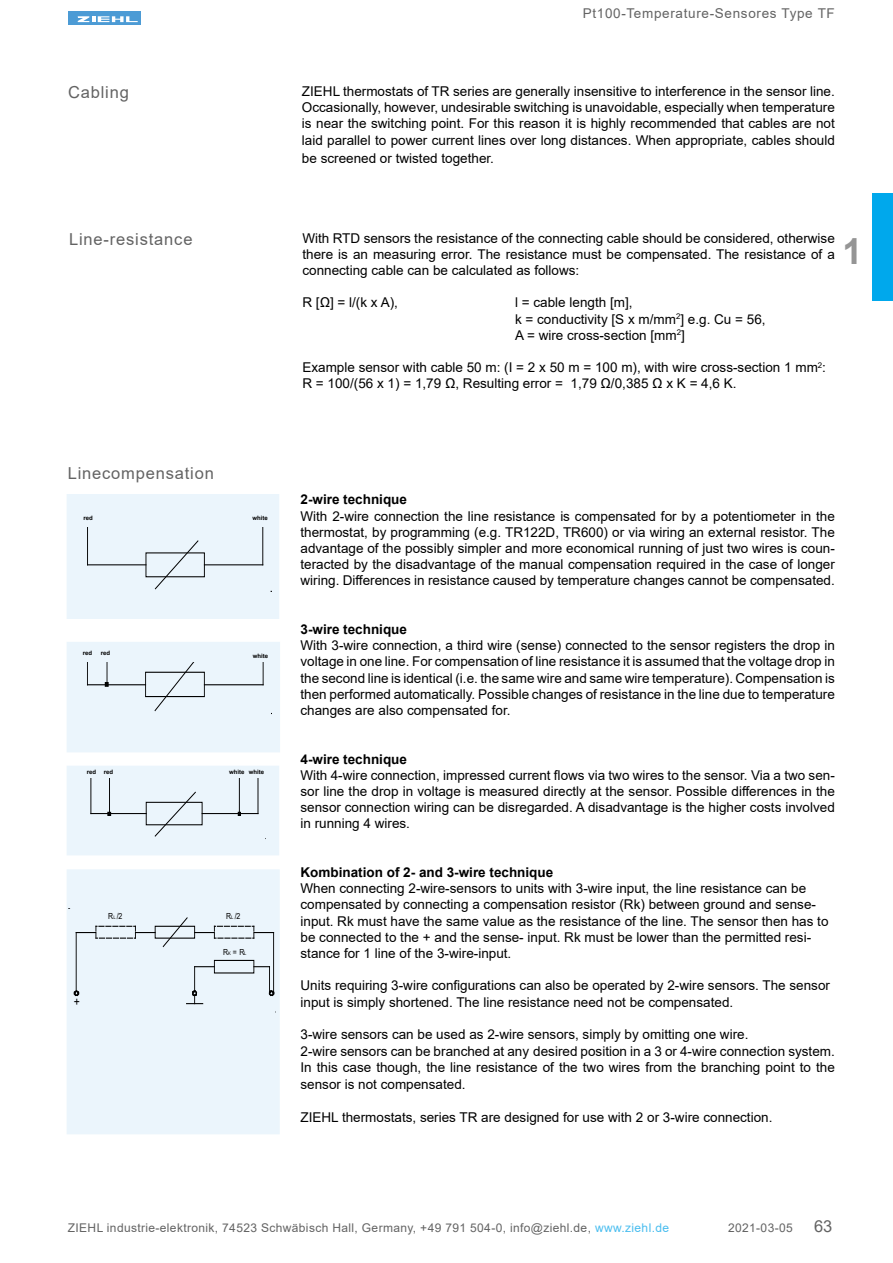
<style>
.page{position:relative;width:893px;height:1263px;background:#fff}
.page>*{position:absolute;margin:0;border:0;box-sizing:border-box;transform-origin:0 0}
.t1{font:700 36px "Arial";color:#959595}
.t2{font:16.5px "Arial";letter-spacing:.05em;color:#636363}
.t3{font:13.5px/16.2px "Arial";color:#000;text-align:justify}
.t4{font:700 13.5px "Arial";color:#000}
.t5{font:13.5px "Arial";letter-spacing:.05em;color:#636363}
.t6{font:12.6px "Arial";color:#000;scale:.83 1}
.t7{font:12px "Arial";letter-spacing:.03em;color:#636363}
.t8{font:8.4px "Arial";color:#000;scale:.83 1}
.t9{font:700 6px "Arial";color:#000}
.s1{font-size:4.95px}
.s2{color:#49bdef}
</style>
<div class="page">
<div style="left:68px;top:11px;width:72px;height:14px;background:#4c9bd5"></div>
<svg style="left:78px;top:16px;width:60px;height:6px"></svg>
<div style="left:67px;top:766px;width:212px;height:89px;background:#ebf5fc"></div>
<div style="left:67px;top:869px;width:213px;height:265px;background:#ebf5fc"></div>
<div style="left:67px;top:494px;width:212px;height:125px;background:#ebf5fc"></div>
<div style="left:67px;top:642px;width:213px;height:110px;background:#ebf5fc"></div>
<hr style="left:76px;top:932px;width:1px;height:59px;background:#000">
<hr style="left:273px;top:932px;width:1px;height:61px;background:#000">
<svg style="left:76px;top:926px;width:79px;height:13px"></svg>
<div style="left:155px;top:926px;width:40px;height:12px;border:1px solid #000"></div>
<svg style="left:195px;top:926px;width:79px;height:13px"></svg>
<svg style="left:162px;top:917px;width:26px;height:30px"></svg>
<div style="left:214px;top:960px;width:40px;height:13px;border:1px solid #000"></div>
<svg style="left:254px;top:966px;width:21px;height:31px"></svg>
<svg style="left:73px;top:989px;width:7px;height:8px"></svg>
<svg style="left:186px;top:966px;width:28px;height:38px"></svg>
<svg style="left:154px;top:791px;width:42px;height:46px"></svg>
<hr style="left:91px;top:778px;width:1px;height:35px;background:#000">
<hr style="left:91px;top:813px;width:55px;height:1px;background:#000">
<hr style="left:202px;top:813px;width:56px;height:1px;background:#000">
<hr style="left:258px;top:778px;width:1px;height:35px;background:#000">
<div style="left:146px;top:802px;width:56px;height:23px;border:1px solid #000"></div>
<hr style="left:109px;top:778px;width:1px;height:35px;background:#000">
<hr style="left:239px;top:778px;width:1px;height:35px;background:#000">
<svg style="left:87px;top:663px;width:1px;height:21px"></svg>
<hr style="left:87px;top:684px;width:59px;height:1px;background:#000">
<hr style="left:204px;top:684px;width:59px;height:1px;background:#000">
<svg style="left:263px;top:663px;width:1px;height:22px"></svg>
<div style="left:145px;top:672px;width:60px;height:25px;border:1px solid #000"></div>
<svg style="left:105px;top:663px;width:4px;height:23px"></svg>
<svg style="left:154px;top:663px;width:43px;height:49px"></svg>
<hr style="left:87px;top:527px;width:1px;height:38px;background:#000">
<hr style="left:88px;top:564px;width:58px;height:1px;background:#000">
<hr style="left:204px;top:564px;width:59px;height:1px;background:#000">
<hr style="left:262px;top:527px;width:1px;height:38px;background:#000">
<div style="left:146px;top:553px;width:59px;height:24px;border:1px solid #000"></div>
<svg style="left:155px;top:540px;width:44px;height:50px"></svg>
<div style="left:873px;top:194px;width:20px;height:107px;background:#00a8ec"></div>
<p class="t2" style="left:68px;top:80px;width:62px">Cabling</p>
<p class="t2" style="left:69px;top:228px;width:125px">Line-resistance</p>
<p class="t2" style="left:68px;top:462px;width:148px">Linecompensation</p>
<p class="t9" style="left:83px;top:514px;width:11px">red</p>
<p class="t9" style="left:252px;top:514px;width:17px">white</p>
<p class="t9" style="left:83px;top:649px;width:11px">red</p>
<p class="t9" style="left:101px;top:649px;width:11px">red</p>
<p class="t9" style="left:253px;top:652px;width:17px">white</p>
<p class="t9" style="left:87px;top:768px;width:11px">red</p>
<p class="t9" style="left:104px;top:768px;width:11px">red</p>
<p class="t9" style="left:229px;top:768px;width:17px">white</p>
<p class="t9" style="left:249px;top:768px;width:17px">white</p>
<p class="t6" style="left:74px;top:992px;width:9px">+</p>
<p class="t8" style="left:108px;top:910px;width:19px">R<span class="s1">L</span> /2</p>
<p class="t8" style="left:226px;top:910px;width:19px">R<span class="s1">L</span> /2</p>
<p class="t8" style="left:223px;top:946px;width:29px">R<span class="s1">K</span> = R<span class="s1">L</span></p>
<p class="t5" style="left:583px;top:4px;width:254px">Pt100-Temperature-Sensores Type TF</p>
<p class="t3" style="left:302px;top:83px;width:534px">ZIEHL thermostats of TR series are generally insensitive to interference in the sensor line.<br>Occasionally, however, undesirable switching is unavoidable, especially when temperature is near the switching point. For this reason it is highly recommended that cables are not laid parallel to power current lines over long distances. When appropriate, cables should</p>
<p class="t3" style="left:302px;top:150px;width:194px">be screened or twisted together.</p>
<p class="t3" style="left:302px;top:230px;width:534px">With RTD sensors the resistance of the connecting cable should be considered, otherwise there is an measuring error. The resistance must be compensated. The resistance of a connecting cable can be calculated as follows:</p>
<p class="t3" style="left:302px;top:294px;width:97px">R [Ω] = l/(k x A),</p>
<p class="t3" style="left:515px;top:294px;width:119px">l = cable length [m],</p>
<p class="t3" style="left:515px;top:311px;width:252px">k = conductivity [S x m/mm<sup>2</sup>] e.g. Cu = 56,</p>
<p class="t3" style="left:515px;top:327px;width:171px">A = wire cross-section [mm<sup>2</sup>]</p>
<p class="t3" style="left:302px;top:359px;width:525px">Example sensor with cable 50 m: (I = 2 x 50 m = 100 m), with wire cross-section 1 mm<sup>2</sup>:</p>
<p class="t3" style="left:302px;top:375px;width:436px">R = 100/(56 x 1) = 1,79 Ω, Resulting error = 1,79 Ω/0,385 Ω x K = 4,6 K.</p>
<p class="t1" style="left:843px;top:226px;width:22px">1</p>
<p class="t4" style="left:300px;top:490px;width:108px">2-wire technique</p>
<p class="t3" style="left:300px;top:508px;width:536px">With 2-wire connection the line resistance is compensated for by a potentiometer in the thermostat, by programming (e.g. TR122D, TR600) or via wiring an external resistor. The advantage of the possibly simpler and more economical running of just two wires is coun&shy;teracted by the disadvantage of the manual compensation required in the case of longer wiring. Differences in resistance caused by temperature changes cannot be compensated.</p>
<p class="t4" style="left:300px;top:620px;width:108px">3-wire technique</p>
<p class="t3" style="left:300px;top:637px;width:536px">With 3-wire connection, a third wire (sense) connected to the sensor registers the drop in voltage in one line. For compensation of line resistance it is assumed that the voltage drop in the second line is identical (i.e. the same wire and same wire temperature). Compensation is then performed automatically. Possible changes of resistance in the line due to temperature changes are also compensated for.</p>
<p class="t4" style="left:300px;top:749px;width:108px">4-wire technique</p>
<p class="t3" style="left:300px;top:767px;width:536px">With 4-wire connection, impressed current flows via two wires to the sensor. Via a two sen&shy;sor line the drop in voltage is measured directly at the sensor. Possible differences in the sensor connection wiring can be disregarded. A disadvantage is the higher costs involved in running 4 wires.</p>
<p class="t4" style="left:300px;top:863px;width:254px">Kombination of 2- and 3-wire technique</p>
<p class="t3" style="left:300px;top:880px;width:530px;text-align:left">When connecting 2-wire-sensors to units with 3-wire input, the line resistance can be compensated by connecting a compensation resistor (Rk) between ground and sense&shy;input. Rk must have the same value as the resistance of the line. The sensor then has to be connected to the + and the sense- input. Rk must be lower than the permitted resi&shy;stance for 1 line of the 3-wire-input.</p>
<p class="t3" style="left:300px;top:977px;width:531px">Units requiring 3-wire configurations can also be operated by 2-wire sensors. The sensor input is simply shortened. The line resistance need not be compensated.</p>
<p class="t3" style="left:300px;top:1026px;width:449px">3-wire sensors can be used as 2-wire sensors, simply by omitting one wire.</p>
<p class="t3" style="left:300px;top:1043px;width:536px">2-wire sensors can be branched at any desired position in a 3 or 4-wire connection system.<br>In this case though, the line resistance of the two wires from the branching point to the sensor is not compensated.</p>
<p class="t3" style="left:300px;top:1109px;width:473px">ZIEHL thermostats, series TR are designed for use with 2 or 3-wire connection.</p>
<p class="t7" style="left:68px;top:1219px;width:603px">ZIEHL industrie-elektronik, 74523 Schwäbisch Hall, Germany, +49 791 504-0, info@ziehl.de, <span class="s2">www.ziehl.de</span></p>
<p class="t2" style="left:814px;top:1215px;width:20px">63</p>
<p class="t7" style="left:728px;top:1219px;width:66px">2021-03-05</p>
</div>
